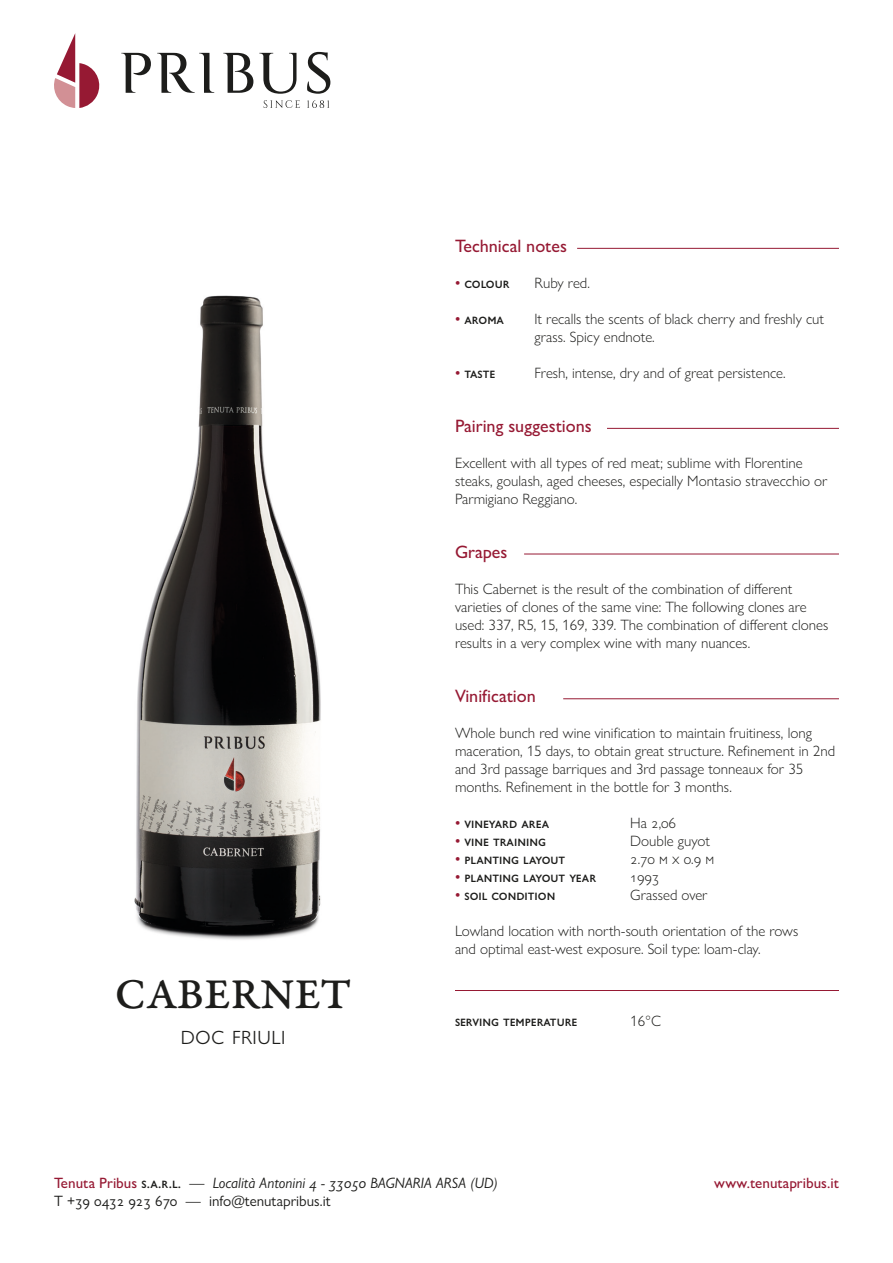
<style>
.page{position:relative;width:893px;height:1263px;background:#fff}
.page>*{position:absolute;margin:0;border:0;box-sizing:border-box;transform-origin:0 0}
.t1{font:45px "Garamond Premr Pro Med Capt";letter-spacing:.005em;color:#1d1d1b}
.t2{font:300 27px "Gill Sans Nova";color:#1d1d1b}
.t3{font:500 18px "Gill Sans Nova";color:#961933}
.t4{font:300 15px/18px "Gill Sans Nova";color:#1d1d1b}
.t5{font:500 15px "Gill Sans Nova";color:#1d1d1b}
.t6{font:italic 15px/18px "Gill Sans Nova";color:#1d1d1b}
.t7{font:500 15px "Gill Sans Nova";color:#961933}
.s1{color:#961933}
.s2{font-weight:500;font-style:normal;color:#961933}
.s3{font-weight:500;font-style:normal}
.s4{font-style:normal}
</style>
<div class="page">
<svg style="left:121px;top:53px;width:30px;height:40px"></svg>
<svg style="left:157px;top:53px;width:57px;height:40px"></svg>
<svg style="left:223px;top:53px;width:30px;height:40px"></svg>
<svg style="left:259px;top:53px;width:37px;height:41px"></svg>
<svg style="left:307px;top:52px;width:23px;height:42px"></svg>
<svg style="left:54px;top:33px;width:46px;height:75px"></svg>
<svg style="left:264px;top:100px;width:36px;height:8px"></svg>
<svg style="left:307px;top:100px;width:22px;height:8px"></svg>
<hr style="left:577px;top:248px;width:262px;height:1px;background:#961933">
<hr style="left:607px;top:428px;width:232px;height:1px;background:#961933">
<hr style="left:524px;top:554px;width:315px;height:1px;background:#961933">
<hr style="left:563px;top:698px;width:276px;height:1px;background:#961933">
<hr style="left:455px;top:990px;width:384px;height:1px;background:#961933">
<img style="left:134px;top:295px;width:187px;height:645px">
<p class="t3" style="left:455px;top:235px;width:114px">Technical notes</p>
<p class="t5" style="left:455px;top:274px;width:56px"><span class="s1">•</span> COLOUR</p>
<p class="t5" style="left:455px;top:310px;width:51px"><span class="s1">•</span> AROMA</p>
<p class="t5" style="left:455px;top:364px;width:42px"><span class="s1">•</span> TASTE</p>
<p class="t4" style="left:534px;top:274px;width:57px">Ruby red.</p>
<p class="t4" style="left:534px;top:310px;width:291px">It recalls the scents of black cherry and freshly cut grass. Spicy endnote.</p>
<p class="t4" style="left:534px;top:364px;width:253px">Fresh, intense, dry and of great persistence.</p>
<p class="t3" style="left:455px;top:415px;width:138px">Pairing suggestions</p>
<p class="t4" style="left:455px;top:454px;width:374px">Excellent with all types of red meat; sublime with Florentine steaks, goulash, aged cheeses, especially Montasio stravecchio or<br>Parmigiano Reggiano.</p>
<p class="t3" style="left:455px;top:541px;width:54px">Grapes</p>
<p class="t4" style="left:455px;top:580px;width:375px">This Cabernet is the result of the combination of different varieties of clones of the same vine: The following clones are used: 337, R5, 15, 169, 339. The combination of different clones results in a very complex wine with many nuances.</p>
<p class="t3" style="left:455px;top:685px;width:82px">Vinification</p>
<p class="t4" style="left:455px;top:724px;width:358px">Whole bunch red wine vinification to maintain fruitiness, long</p>
<p class="t4" style="left:455px;top:742px;width:382px">maceration, 15 days, to obtain great structure. Refinement in 2nd</p>
<p class="t4" style="left:455px;top:760px;width:350px">and 3rd passage barriques and 3rd passage tonneaux for 35 months. Refinement in the bottle for 3 months.</p>
<p class="t1" style="left:115px;top:967px;width:238px">CABERNET</p>
<p class="t2" style="left:181px;top:1018px;width:107px">DOC FRIULI</p>
<p class="t4" style="left:630px;top:814px;width:47px">Ha 2,06</p>
<p class="t4" style="left:630px;top:832px;width:81px">Double guyot</p>
<p class="t4" style="left:630px;top:850px;width:85px">2.70 m x 0.9 m</p>
<p class="t4" style="left:630px;top:868px;width:31px">1993</p>
<p class="t5" style="left:455px;top:814px;width:96px"><span class="s1">•</span> VINEYARD AREA</p>
<p class="t5" style="left:455px;top:832px;width:92px"><span class="s1">•</span> VINE TRAINING</p>
<p class="t5" style="left:455px;top:850px;width:112px"><span class="s1">•</span> PLANTING LAYOUT</p>
<p class="t5" style="left:455px;top:868px;width:143px"><span class="s1">•</span> PLANTING LAYOUT YEAR</p>
<p class="t5" style="left:455px;top:886px;width:102px"><span class="s1">•</span> SOIL CONDITION</p>
<p class="t4" style="left:630px;top:886px;width:79px">Grassed over</p>
<p class="t4" style="left:455px;top:922px;width:345px">Lowland location with north-south orientation of the rows</p>
<p class="t4" style="left:455px;top:940px;width:307px">and optimal east-west exposure. Soil type: loam-clay.</p>
<p class="t5" style="left:455px;top:1012px;width:124px">SERVING TEMPERATURE</p>
<p class="t4" style="left:630px;top:1012px;width:32px">16°C</p>
<p class="t6" style="left:54px;top:1174px;width:445px"><span class="s2">Tenuta Pribus</span> <span class="s3">S.A.R.L.</span> <span class="s4">—</span> Località Antonini 4 - 33050 BAGNARIA ARSA (UD)<br><span class="s4">T +39 0432 923 670 — info@tenutapribus.it</span></p>
<p class="t7" style="left:714px;top:1174px;width:126px">www.tenutapribus.it</p>
</div>
